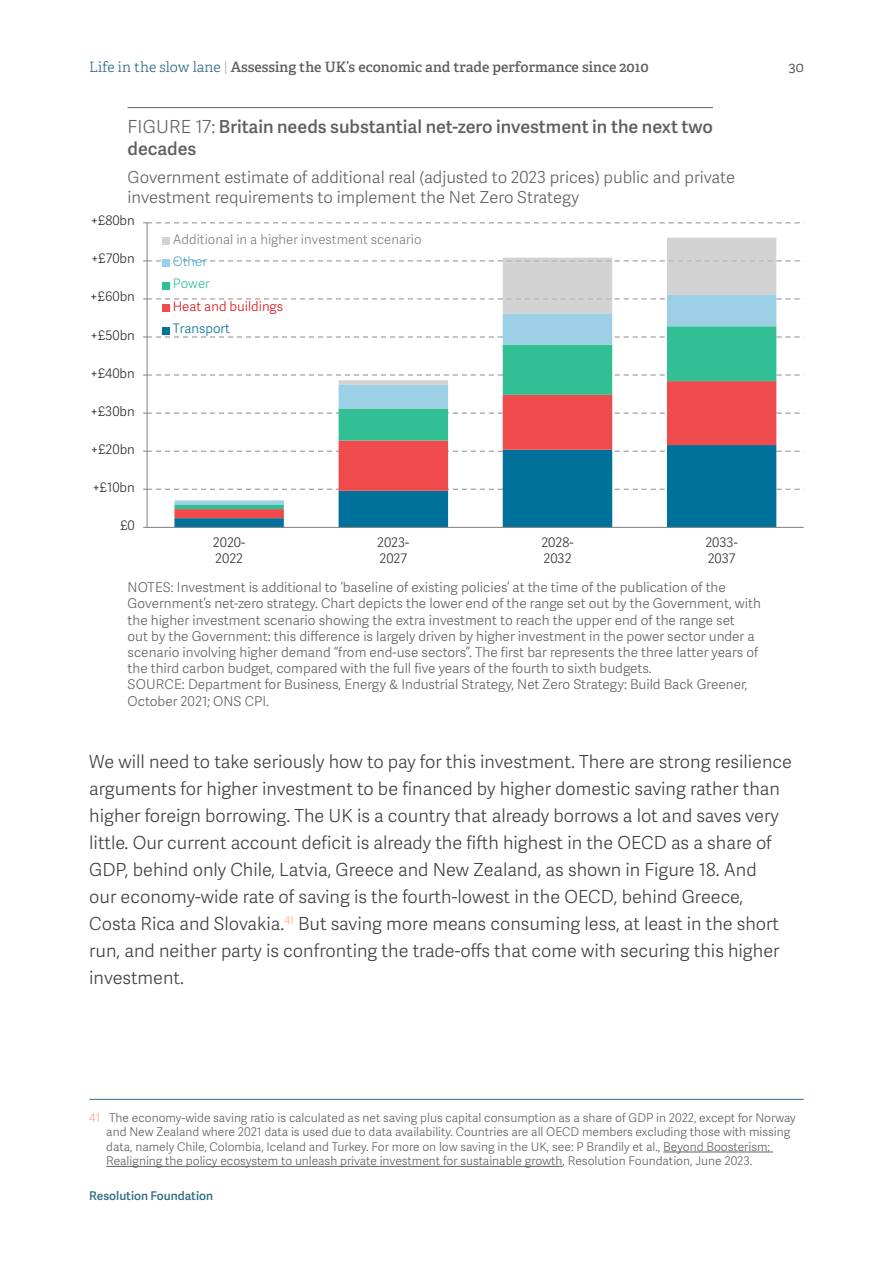
<style>
.page{position:relative;width:893px;height:1263px;background:#fff}
.page>*{position:absolute;margin:0;border:0;box-sizing:border-box;transform-origin:0 0}
.t1{font:18px/27px "Adelle Sans Lt";color:#404040}
.t2{font:18px/21.6px "Adelle Sans Sb";color:#606060}
.t3{font:16.5px/19.8px "Adelle Sans Lt";color:#606060}
.t4{font:600 14.25px "Adelle";color:#606060}
.t5{font:300 14.25px "Adelle";color:#404040}
.t6{font:13.5px/16.2px "Adelle Sans Lt";color:#606060}
.t7{font:13.2px/16.5px "Adelle Sans Lt";letter-spacing:.005em;color:#2d2d2d}
.t8{font:13.2px "Adelle Sans Lt";color:#7f7f7f}
.t9{font:13.2px "Adelle Sans Lt";color:#da1213}
.t10{font:13.2px "Adelle Sans Lt";color:#00719a}
.t11{font:13.2px "Adelle Sans Lt";color:#4eabd4}
.t12{font:13.2px "Adelle Sans Lt";color:#33bf94}
.t13{font:12px/14.4px "Adelle Sans Lt";color:#606060}
.t14{font:12px "Adelle Sans Sb";color:#2e6c83}
.s1{font-weight:300;color:#2e6c83}
.s2{font-family:"Adelle Sans Lt";font-weight:400;color:#9aadbc}
.s3{font-family:"Adelle Sans Lt"}
.s4{color:#ffa68a}
</style>
<div class="page">
<hr style="left:128px;top:107px;width:585px;height:1px;background:#606060">
<hr style="left:89px;top:1099px;width:715px;height:1px;background:#2e6c83">
<hr style="left:663px;top:1152px;width:110px;height:1px;background:#606060">
<hr style="left:106px;top:1166px;width:457px;height:1px;background:#606060">
<svg style="left:174px;top:518px;width:602px;height:9px;fill:#00719a"></svg>
<svg style="left:174px;top:509px;width:602px;height:9px;fill:#00719a"></svg>
<svg style="left:174px;top:504px;width:602px;height:5px;fill:#00719a"></svg>
<svg style="left:174px;top:380px;width:602px;height:124px"></svg>
<svg style="left:339px;top:238px;width:437px;height:147px"></svg>
<hr style="left:147px;top:223px;width:1px;height:304px;background:#7f7f7f">
<svg style="left:143px;top:489px;width:661px;height:1px"></svg>
<svg style="left:143px;top:451px;width:661px;height:1px"></svg>
<svg style="left:143px;top:412px;width:661px;height:2px"></svg>
<svg style="left:143px;top:374px;width:661px;height:2px"></svg>
<svg style="left:143px;top:336px;width:661px;height:2px"></svg>
<svg style="left:143px;top:298px;width:661px;height:2px"></svg>
<svg style="left:143px;top:260px;width:661px;height:2px"></svg>
<svg style="left:143px;top:222px;width:661px;height:2px"></svg>
<hr style="left:147px;top:527px;width:657px;height:1px;background:#7f7f7f">
<div style="left:162px;top:237px;width:7px;height:8px;background:#d3d3d3"></div>
<div style="left:162px;top:260px;width:7px;height:7px;background:#9cd0e7"></div>
<div style="left:162px;top:282px;width:7px;height:8px;background:#33bf94"></div>
<div style="left:162px;top:304px;width:7px;height:8px;background:#f04b4c"></div>
<div style="left:162px;top:327px;width:7px;height:7px;background:#00719a"></div>
<p class="t4" style="left:89px;top:58px;width:561px"><span class="s1">Life in the slow lane</span> <span class="s2">|</span> Assessing the UK’s economic and trade performance since 2010</p>
<p class="t5" style="left:789px;top:59px;width:16px">30</p>
<h1 class="t2" style="left:128px;top:115px;width:587px"><span class="s3">FIGURE 17:</span> Britain needs substantial net-zero investment in the next two decades</h1>
<p class="t3" style="left:128px;top:167px;width:609px">Government estimate of additional real (adjusted to 2023 prices) public and private investment requirements to implement the Net Zero Strategy</p>
<p class="t7" style="left:91px;top:212px;width:46px">+£80bn</p>
<p class="t7" style="left:91px;top:250px;width:45px">+£70bn</p>
<p class="t7" style="left:90px;top:288px;width:46px">+£60bn</p>
<p class="t7" style="left:91px;top:326px;width:46px">+£50bn</p>
<p class="t7" style="left:91px;top:364px;width:46px">+£40bn</p>
<p class="t7" style="left:91px;top:402px;width:46px">+£30bn</p>
<p class="t7" style="left:91px;top:440px;width:46px">+£20bn</p>
<p class="t7" style="left:92px;top:478px;width:44px">+£10bn</p>
<p class="t7" style="left:120px;top:516px;width:16px">£0</p>
<p class="t8" style="left:173px;top:230px;width:250px">Additional in a higher investment scenario</p>
<p class="t11" style="left:173px;top:252px;width:36px">Other</p>
<p class="t12" style="left:173px;top:274px;width:39px">Power</p>
<p class="t9" style="left:173px;top:297px;width:112px">Heat and buildings</p>
<p class="t10" style="left:173px;top:319px;width:59px">Transport</p>
<p class="t7" style="left:213px;top:533px;width:34px">2020-<br>2022</p>
<p class="t7" style="left:377px;top:533px;width:34px">2023-<br>2027</p>
<p class="t7" style="left:541px;top:533px;width:34px">2028-<br>2032</p>
<p class="t7" style="left:705px;top:533px;width:34px">2033-<br>2037</p>
<p class="t6" style="left:128px;top:579px;width:635px">NOTES: Investment is additional to ‘baseline of existing policies’ at the time of the publication of the Government’s net-zero strategy. Chart depicts the lower end of the range set out by the Government, with the higher investment scenario showing the extra investment to reach the upper end of the range set<br>out by the Government: this difference is largely driven by higher investment in the power sector under a scenario involving higher demand “from end-use sectors”. The first bar represents the three latter years of the third carbon budget, compared with the full five years of the fourth to sixth budgets.<br>SOURCE: Department for Business, Energy &amp; Industrial Strategy, Net Zero Strategy: Build Back Greener, October 2021; ONS CPI.</p>
<p class="t1" style="left:89px;top:747px;width:704px">We will need to take seriously how to pay for this investment. There are strong resilience arguments for higher investment to be financed by higher domestic saving rather than higher foreign borrowing. The UK is a country that already borrows a lot and saves very little. Our current account deficit is already the fifth highest in the OECD as a share of GDP, behind only Chile, Latvia, Greece and New Zealand, as shown in Figure 18. And<br>our economy-wide rate of saving is the fourth-lowest in the OECD, behind Greece, Costa Rica and Slovakia.<sup>41</sup> But saving more means consuming less, at least in the short run, and neither party is confronting the trade-offs that come with securing this higher investment.</p>
<p class="t13" style="left:106px;top:1110px;width:691px;text-indent:-17px"><span class="s4">41</span> The economy-wide saving ratio is calculated as net saving plus capital consumption as a share of GDP in 2022, except for Norway and New Zealand where 2021 data is used due to data availability. Countries are all OECD members excluding those with missing data, namely Chile, Colombia, Iceland and Turkey. For more on low saving in the UK, see: P Brandily et al., Beyond Boosterism:<br>Realigning the policy ecosystem to unleash private investment for sustainable growth, Resolution Foundation, June 2023.</p>
<p class="t14" style="left:89px;top:1187px;width:125px">Resolution Foundation</p>
</div>
